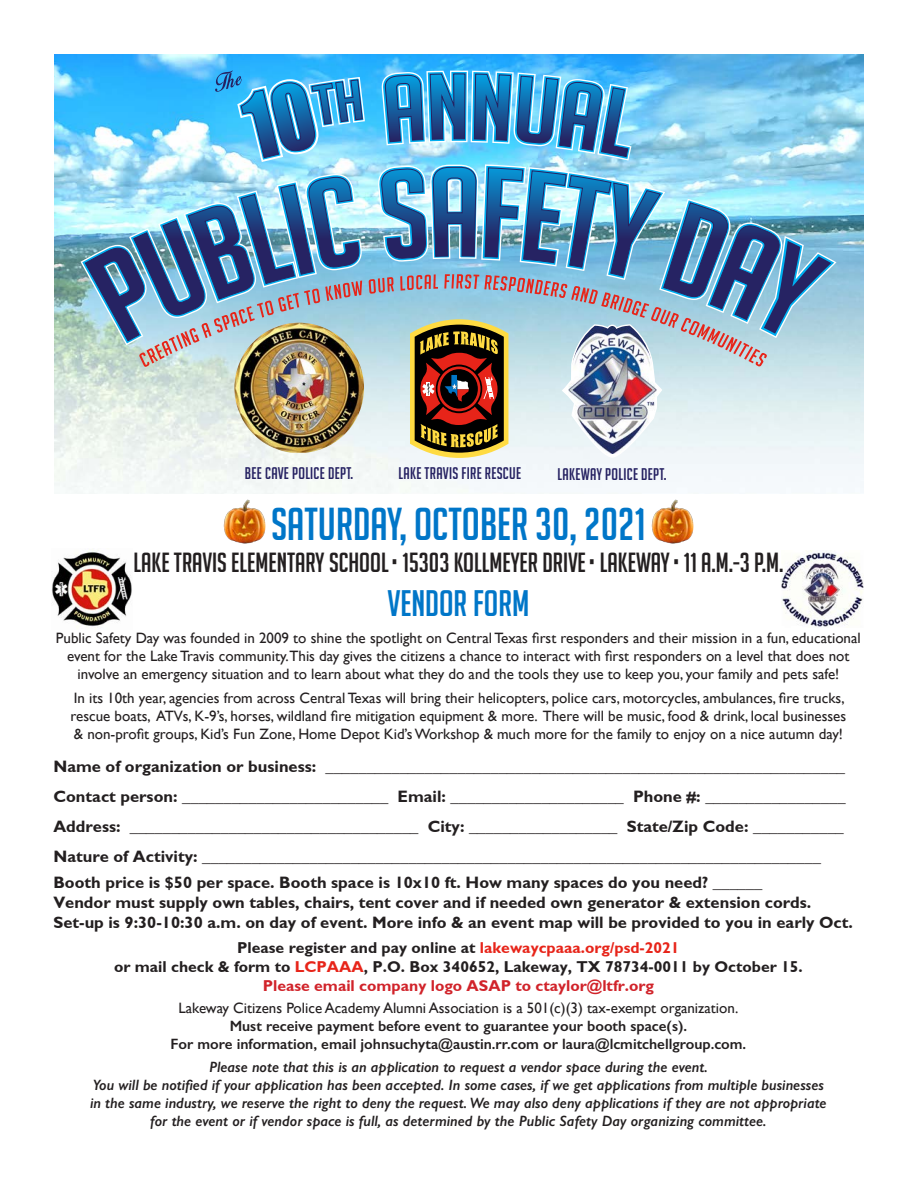
<style>
.page{position:relative;width:918px;height:1188px;background:#fff}
.page>*{position:absolute;margin:0;border:0;box-sizing:border-box;transform-origin:0 0}
.t1{font:45px "Big Noodle Titling";color:#0076c8}
.t2{font:36px "Big Noodle Titling";color:#0076c8}
.t3{font:27px "Big Noodle Titling";color:#231f20}
.t4{font:700 16.5px "Gill Sans";color:#231f20}
.t5{font:16.5px "Big Noodle Titling";letter-spacing:.015em;color:#262262}
.t6{font:700 15.75px "Gill Sans";color:#231f20}
.t7{font:700 15.75px "Gill Sans";color:#d1232a}
.t8{font:15px/18px "Gill Sans";color:#231f20;text-align:center}
.t9{font:italic 600 15px "Gill Sans";color:#231f20}
.t10{font:600 15px "Gill Sans";color:#231f20}
.s1{color:#e72419}
</style>
<div class="page">
<img style="left:54px;top:54px;width:809px;height:440px">
<img style="left:80px;top:54px;width:757px;height:405px">
<img style="left:781px;top:551px;width:83px;height:76px">
<img style="left:651px;top:500px;width:43px;height:44px">
<img style="left:224px;top:500px;width:42px;height:44px">
<img style="left:52px;top:549px;width:80px;height:78px">
<p class="t5" style="left:245px;top:464px;width:110px">BEE CAVE POLICE DEPT.</p>
<p class="t5" style="left:398px;top:464px;width:124px">LAKE TRAVIS FIRE RESCUE</p>
<p class="t5" style="left:558px;top:465px;width:110px">LAKEWAY POLICE DEPT.</p>
<p class="t1" style="left:271px;top:500px;width:376px">SATURDAY, OCTOBER 30, 2021</p>
<p class="t3" style="left:133px;top:548px;width:652px">LAKE TRAVIS ELEMENTARY SCHOOL • 15303 KOLLMEYER DRIVE • LAKEWAY • 11 A.M.-3 P.M.</p>
<p class="t2" style="left:388px;top:583px;width:143px">VENDOR FORM</p>
<p class="t8" style="left:56px;top:628px;width:806px">Public Safety Day was founded in 2009 to shine the spotlight on Central Texas first responders and their mission in a fun, educational event for the Lake Travis community.This day gives the citizens a chance to interact with first responders on a level that does not involve an emergency situation and to learn about what they do and the tools they use to keep you, your family and pets safe!</p>
<p class="t8" style="left:71px;top:688px;width:777px;text-align:left">In its 10th year, agencies from across Central Texas will bring their helicopters, police cars, motorcycles, ambulances, fire trucks, rescue boats, ATVs, K-9’s, horses, wildland fire mitigation equipment &amp; more. There will be music, food &amp; drink, local businesses</p>
<p class="t8" style="left:74px;top:724px;width:771px">&amp; non-profit groups, Kid’s Fun Zone, Home Depot Kid’s Workshop &amp; much more for the family to enjoy on a nice autumn day!</p>
<p class="t4" style="left:53px;top:756px;width:793px">Name of organization or business: _______________________________________________________________</p>
<p class="t4" style="left:53px;top:786px;width:794px">Contact person: _________________________ Email: _____________________ Phone #: _________________</p>
<p class="t4" style="left:53px;top:816px;width:792px">Address: ___________________________________ City: __________________ State/Zip Code: ___________</p>
<p class="t4" style="left:53px;top:846px;width:769px">Nature of Activity: ___________________________________________________________________________</p>
<p class="t4" style="left:53px;top:873px;width:711px">Booth price is $50 per space. Booth space is 10x10 ft. How many spaces do you need? ______</p>
<p class="t4" style="left:53px;top:893px;width:760px">Vendor must supply own tables, chairs, tent cover and if needed own generator &amp; extension cords.</p>
<p class="t4" style="left:53px;top:913px;width:801px">Set-up is 9:30-10:30 a.m. on day of event. More info &amp; an event map will be provided to you in early Oct.</p>
<p class="t6" style="left:237px;top:938px;width:444px">Please register and pay online at <span class="s1">lakewaycpaaa.org/psd-2021</span></p>
<p class="t6" style="left:114px;top:957px;width:690px">or mail check &amp; form to <span class="s1">LCPAAA</span>, P.O. Box 340652, Lakeway, TX 78734-0011 by October 15.</p>
<p class="t7" style="left:263px;top:976px;width:393px">Please email company logo ASAP to ctaylor@ltfr.org</p>
<p class="t8" style="left:179px;top:999px;width:561px">Lakeway Citizens Police Academy Alumni Association is a 501(c)(3) tax-exempt organization.</p>
<p class="t10" style="left:230px;top:1017px;width:459px">Must receive payment before event to guarantee your booth space(s).</p>
<p class="t10" style="left:170px;top:1035px;width:577px">For more information, email johnsuchyta@austin.rr.com or laura@lcmitchellgroup.com.</p>
<p class="t9" style="left:209px;top:1058px;width:500px">Please note that this is an application to request a vendor space during the event.</p>
<p class="t9" style="left:93px;top:1076px;width:733px">You will be notified if your application has been accepted. In some cases, if we get applications from multiple businesses</p>
<p class="t9" style="left:90px;top:1094px;width:738px">in the same industry, we reserve the right to deny the request. We may also deny applications if they are not appropriate</p>
<p class="t9" style="left:150px;top:1112px;width:618px">for the event or if vendor space is full, as determined by the Public Safety Day organizing committee.</p>
</div>
